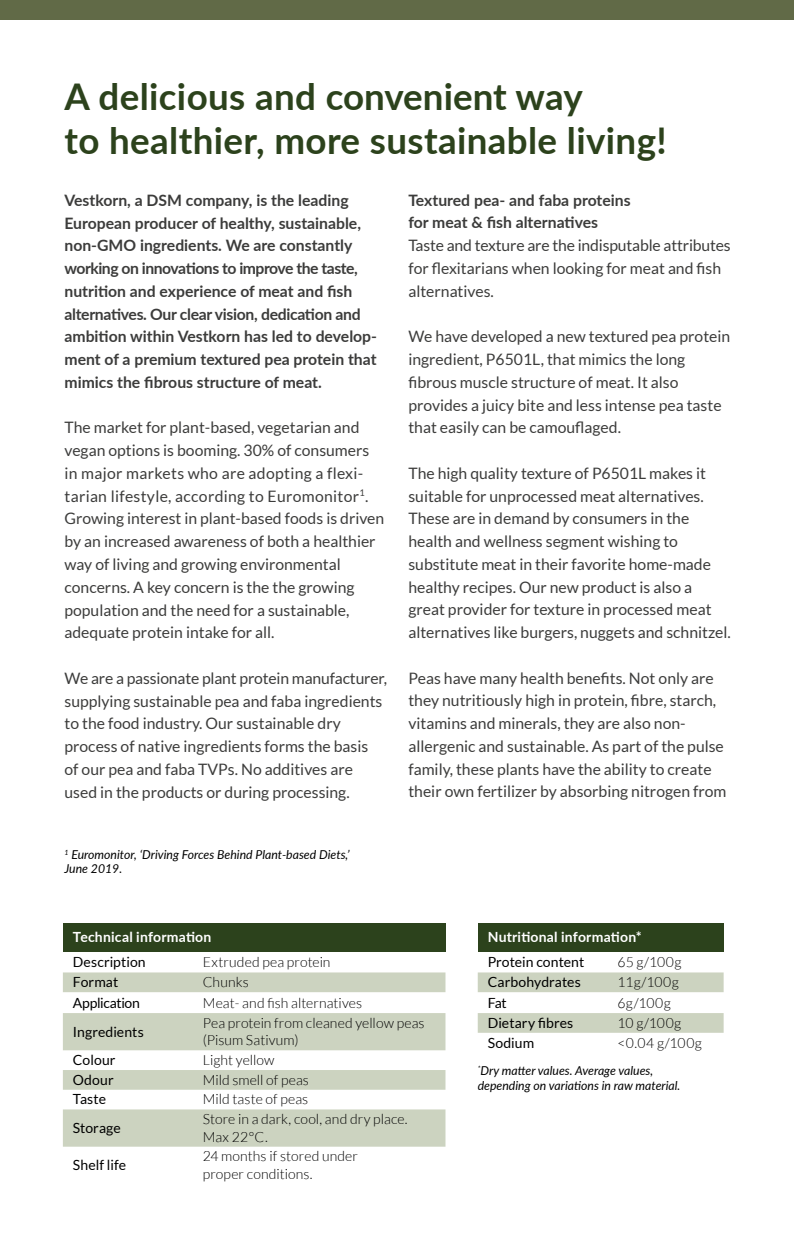
<style>
.page{position:relative;width:794px;height:1241px;background:#fff}
.page>*{position:absolute;margin:0;border:0;box-sizing:border-box;transform-origin:0 0}
.t1{font:700 36.75px/44.1px "Lato";letter-spacing:.01em;color:#2c421c}
.t2{font:15.75px/22.8px "Lato";color:#3c3c3b}
.t3{font:700 15.75px/22.8px "Lato";color:#3c3c3b}
.t4{font:300 14px/17.5px "Lato";letter-spacing:.005em;color:#000}
.t5{font:14px "Lato";letter-spacing:.005em;color:#000}
.t6{font:700 14px "Lato";letter-spacing:.015em;color:#fff}
.t7{font:14px "Lato";letter-spacing:-.025em;color:#000}
.t8{font:italic 12.25px/14.7px "Lato";color:#000}
</style>
<div class="page">
<div style="left:0;top:0;width:794px;height:20px;background:#616a47"></div>
<div style="left:63px;top:923px;width:382px;height:28px;background:#2c421c"></div>
<svg style="left:63px;top:972px;width:382px;height:174px;fill:#ccd3c0"></svg>
<svg style="left:63px;top:1012px;width:382px;height:77px"></svg>
<div style="left:478px;top:923px;width:245px;height:28px;background:#2c421c"></div>
<div style="left:478px;top:972px;width:245px;height:20px;background:#ccd3c0"></div>
<div style="left:478px;top:1013px;width:245px;height:19px;background:#ccd3c0"></div>
<h1 class="t1" style="left:64px;top:73px;width:604px">A delicious and convenient way<br>to healthier, more sustainable living!</h1>
<p class="t3" style="left:64px;top:188px;width:314px">Vestkorn, a DSM company, is the leading European producer of healthy, sustainable, non-GMO ingredients. We are constantly working on innovations to improve the taste, nutrition and experience of meat and fish alternatives. Our clear vision, dedication and ambition within Vestkorn has led to develop&shy;ment of a premium textured pea protein that mimics the fibrous structure of meat.</p>
<p class="t2" style="left:64px;top:416px;width:321px">The market for plant-based, vegetarian and vegan options is booming. 30% of consumers in major markets who are adopting a flexi&shy;tarian lifestyle, according to Euromonitor<sup>1</sup>.<br>Growing interest in plant-based foods is driven by an increased awareness of both a healthier way of living and growing environmental concerns. A key concern is the the growing population and the need for a sustainable, adequate protein intake for all.</p>
<p class="t2" style="left:64px;top:666px;width:324px">We are a passionate plant protein manufacturer, supplying sustainable pea and faba ingredients to the food industry. Our sustainable dry process of native ingredients forms the basis<br>of our pea and faba TVPs. No additives are used in the products or during processing.</p>
<p class="t8" style="left:64px;top:846px;width:287px"><sup>1</sup> Euromonitor, ‘Driving Forces Behind Plant-based Diets,’<br>June 2019.</p>
<p class="t3" style="left:408px;top:188px;width:224px">Textured pea- and faba proteins for meat &amp; fish alternatives</p>
<p class="t2" style="left:408px;top:234px;width:324px">Taste and texture are the indisputable attributes for flexitarians when looking for meat and fish alternatives.</p>
<p class="t2" style="left:408px;top:325px;width:323px">We have developed a new textured pea protein ingredient, P6501L, that mimics the long fibrous muscle structure of meat. It also provides a juicy bite and less intense pea taste that easily can be camouflaged.</p>
<p class="t2" style="left:408px;top:461px;width:324px">The high quality texture of P6501L makes it suitable for unprocessed meat alternatives.<br>These are in demand by consumers in the health and wellness segment wishing to substitute meat in their favorite home-made healthy recipes. Our new product is also a great provider for texture in processed meat alternatives like burgers, nuggets and schnitzel.</p>
<p class="t2" style="left:408px;top:666px;width:320px">Peas have many health benefits. Not only are they nutritiously high in protein, fibre, starch, vitamins and minerals, they are also non&shy;allergenic and sustainable. As part of the pulse family, these plants have the ability to create their own fertilizer by absorbing nitrogen from</p>
<p class="t6" style="left:73px;top:926px;width:140px">Technical information</p>
<p class="t5" style="left:73px;top:953px;width:74px">Description</p>
<p class="t4" style="left:203px;top:953px;width:129px">Extruded pea protein</p>
<p class="t5" style="left:73px;top:974px;width:47px">Format</p>
<p class="t4" style="left:203px;top:973px;width:47px">Chunks</p>
<p class="t7" style="left:73px;top:994px;width:69px">Application</p>
<p class="t4" style="left:203px;top:993px;width:161px">Meat- and fish alternatives</p>
<p class="t5" style="left:73px;top:1023px;width:73px">Ingredients</p>
<p class="t4" style="left:203px;top:1013px;width:223px">Pea protein from cleaned yellow peas (Pisum Sativum)</p>
<p class="t5" style="left:73px;top:1051px;width:44px">Colour</p>
<p class="t4" style="left:203px;top:1051px;width:73px">Light yellow</p>
<p class="t5" style="left:73px;top:1071px;width:42px">Odour</p>
<p class="t4" style="left:203px;top:1070px;width:108px">Mild smell of peas</p>
<p class="t5" style="left:73px;top:1091px;width:35px">Taste</p>
<p class="t4" style="left:203px;top:1090px;width:107px">Mild taste of peas</p>
<p class="t5" style="left:73px;top:1119px;width:49px">Storage</p>
<p class="t4" style="left:203px;top:1110px;width:206px">Store in a dark, cool, and dry place.<br>Max 22°C.</p>
<p class="t5" style="left:73px;top:1157px;width:55px">Shelf life</p>
<p class="t4" style="left:203px;top:1147px;width:157px">24 months if stored under proper conditions.</p>
<p class="t6" style="left:487px;top:926px;width:156px">Nutritional information*</p>
<p class="t5" style="left:487px;top:953px;width:98px">Protein content</p>
<p class="t4" style="left:617px;top:953px;width:65px">65 g/100g</p>
<p class="t5" style="left:487px;top:974px;width:95px">Carbohydrates</p>
<p class="t4" style="left:617px;top:973px;width:63px">11g/100g</p>
<p class="t5" style="left:487px;top:994px;width:21px">Fat</p>
<p class="t4" style="left:617px;top:993px;width:55px">6g/100g</p>
<p class="t5" style="left:487px;top:1014px;width:87px">Dietary fibres</p>
<p class="t4" style="left:617px;top:1013px;width:65px">10 g/100g</p>
<p class="t5" style="left:487px;top:1034px;width:48px">Sodium</p>
<p class="t4" style="left:617px;top:1033px;width:86px">&lt;0.04 g/100g</p>
<p class="t8" style="left:478px;top:1062px;width:204px"><sup>*</sup>Dry matter values. Average values, depending on variations in raw material.</p>
</div>
